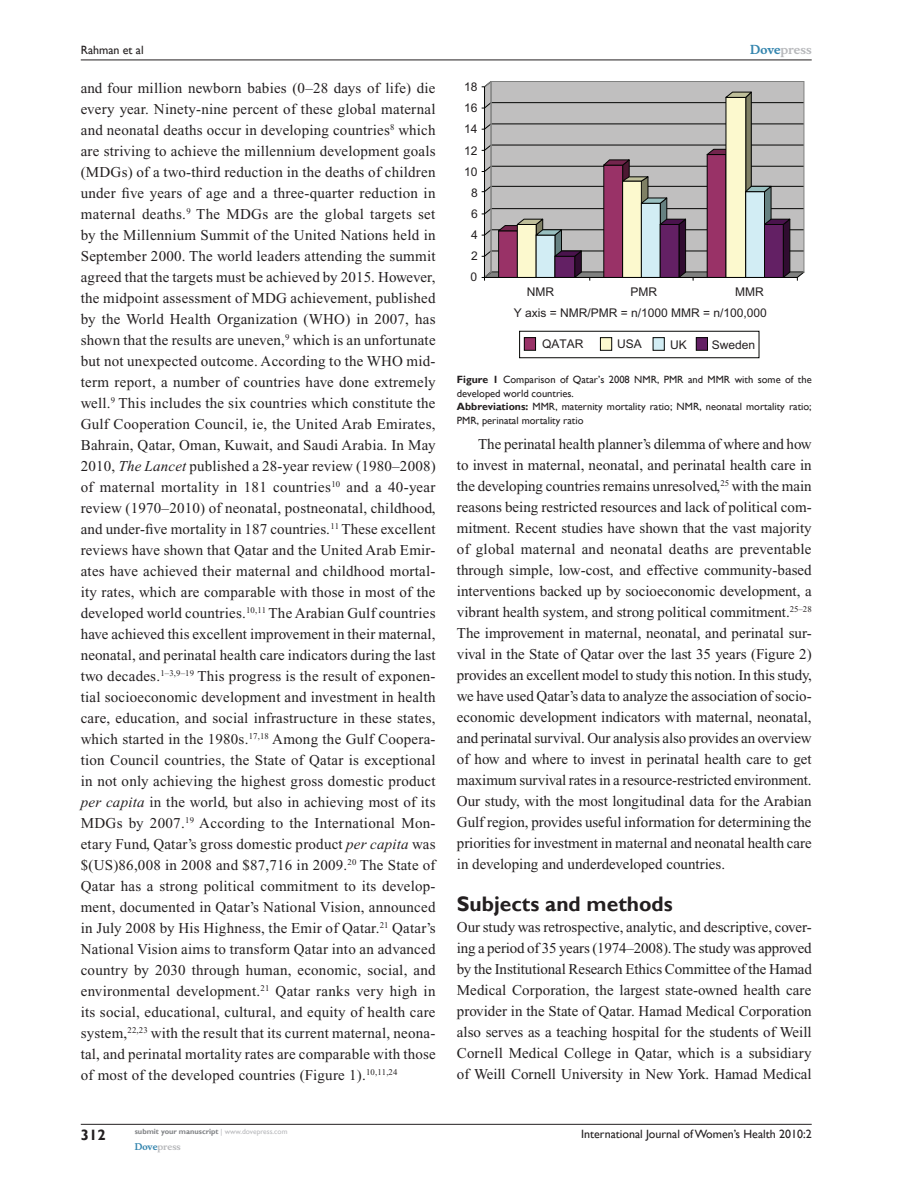
<style>
.page{position:relative;width:918px;height:1188px;background:#fff}
.page>*{position:absolute;margin:0;border:0;box-sizing:border-box;transform-origin:0 0}
.t1{font:700 21px "Gill Sans";color:#231f20}
.t2{font:15px/21px "Times New Roman";color:#231f20;text-align:justify}
.t3{font:700 15px "Gill Sans";color:#231f20}
.t4{font:12px/20.5px "Arial";color:#231f20;text-align:right}
.t5{font:12px "Gill Sans";color:#231f20}
.t6{font:700 12px "Musee";color:#b8b9bc}
.t7{font:10.5px/13.5px "Gill Sans";color:#231f20}
.t8{font:700 9px "Musee";color:#b8b9bc}
.t9{font:700 7.5px "Gill Sans";color:#808285}
.s1{font-style:italic}
.s2{color:#3485ae}
.s3{font-weight:700}
.s4{font-weight:400;color:#b8b9bc}
</style>
<div class="page">
<hr style="left:81px;top:1124px;width:731px;height:1px;background:#231f20">
<hr style="left:81px;top:60px;width:731px;height:1px;background:#231f20">
<svg style="left:482px;top:81px;width:323px;height:200px;background:#afa5a8"></svg>
<div style="left:524px;top:338px;width:12px;height:12px;background:#993267"></div>
<div style="left:524px;top:337px;width:12px;height:14px;border:1px solid #040503"></div>
<div style="left:600px;top:338px;width:12px;height:12px;background:#fcf9ce"></div>
<div style="left:600px;top:337px;width:12px;height:14px;border:1px solid #040503"></div>
<div style="left:653px;top:338px;width:11px;height:12px;background:#d2edf4"></div>
<div style="left:653px;top:337px;width:12px;height:14px;border:1px solid #040503"></div>
<div style="left:696px;top:338px;width:12px;height:12px;background:#632064"></div>
<div style="left:696px;top:337px;width:12px;height:14px;border:1px solid #040503"></div>
<p class="t5" style="left:81px;top:43px;width:64px">Rahman et al</p>
<p class="t2" style="left:81px;top:77px;width:357px">and four million newborn babies (0–28 days of life) die every year. Ninety-nine percent of these global maternal and neonatal deaths occur in developing countries<sup>8</sup> which are striving to achieve the millennium development goals (MDGs) of a two-third reduction in the deaths of children under five years of age and a three-quarter reduction in maternal deaths.<sup>9</sup> The MDGs are the global targets set by the Millennium Summit of the United Nations held in September 2000. The world leaders attending the summit agreed that the targets must be achieved by 2015. However, the midpoint assessment of MDG achievement, published by the World Health Organization (WHO) in 2007, has shown that the results are uneven,<sup>9</sup> which is an unfortunate but not unexpected outcome. According to the WHO mid&shy;term report, a number of countries have done extremely well.<sup>9</sup> This includes the six countries which constitute the Gulf Cooperation Council, ie, the United Arab Emirates, Bahrain, Qatar, Oman, Kuwait, and Saudi Arabia. In May 2010, <span class="s1">The Lancet</span> published a 28-year review (1980–2008) of maternal mortality in 181 countries<sup>10</sup> and a 40-year review (1970–2010) of neonatal, postneonatal, childhood, and under-five mortality in 187 countries.<sup>11</sup> These excellent reviews have shown that Qatar and the United Arab Emir&shy;ates have achieved their maternal and childhood mortal&shy;ity rates, which are comparable with those in most of the developed world countries.<sup>10,11</sup> The Arabian Gulf countries have achieved this excellent improvement in their maternal, neonatal, and perinatal health care indicators during the last two decades.<sup>1–3,9–19</sup> This progress is the result of exponen&shy;tial socioeconomic development and investment in health care, education, and social infrastructure in these states, which started in the 1980s.<sup>17,18</sup> Among the Gulf Coopera&shy;tion Council countries, the State of Qatar is exceptional in not only achieving the highest gross domestic product <span class="s1">per capita</span> in the world, but also in achieving most of its MDGs by 2007.<sup>19</sup> According to the International Mon&shy;etary Fund, Qatar’s gross domestic product <span class="s1">per capita</span> was $(US)86,008 in 2008 and $87,716 in 2009.<sup>20</sup> The State of Qatar has a strong political commitment to its develop&shy;ment, documented in Qatar’s National Vision, announced in July 2008 by His Highness, the Emir of Qatar.<sup>21</sup> Qatar’s National Vision aims to transform Qatar into an advanced country by 2030 through human, economic, social, and environmental development.<sup>21</sup> Qatar ranks very high in its social, educational, cultural, and equity of health care system,<sup>22,23</sup> with the result that its current maternal, neona&shy;tal, and perinatal mortality rates are comparable with those of most of the developed countries (Figure 1).<sup>10,11,24</sup></p>
<p class="t4" style="left:464px;top:77px;width:15px">18</p>
<p class="t4" style="left:464px;top:98px;width:15px">16</p>
<p class="t4" style="left:464px;top:119px;width:15px">14</p>
<p class="t4" style="left:464px;top:140px;width:15px">12</p>
<p class="t4" style="left:464px;top:161px;width:15px">10</p>
<p class="t4" style="left:471px;top:182px;width:8px">8</p>
<p class="t4" style="left:471px;top:204px;width:8px">6</p>
<p class="t4" style="left:471px;top:225px;width:8px">4</p>
<p class="t4" style="left:471px;top:246px;width:8px">2</p>
<p class="t4" style="left:471px;top:267px;width:8px">0</p>
<p class="t6" style="left:750px;top:43px;width:63px"><span class="s2">Dove</span>press</p>
<p class="t4" style="left:514px;top:282px;width:255px">MMR<br>Y axis = NMR/PMR = n/1000 MMR = n/100,000</p>
<p class="t4" style="left:631px;top:282px;width:28px">PMR</p>
<p class="t4" style="left:527px;top:282px;width:29px">NMR</p>
<p class="t4" style="left:542px;top:334px;width:43px">QATAR</p>
<p class="t4" style="left:617px;top:334px;width:26px">USA</p>
<p class="t4" style="left:670px;top:334px;width:18px">UK</p>
<p class="t4" style="left:712px;top:334px;width:45px">Sweden</p>
<p class="t7" style="left:457px;top:373px;width:356px"><span class="s3">Figure 1</span> Comparison of Qatar’s 2008 NMR, PMR and MMR with some of the developed world countries.<br><span class="s3">Abbreviations:</span> MMR, maternity mortality ratio; NMR, neonatal mortality ratio; PMR, perinatal mortality ratio</p>
<p class="t2" style="left:457px;top:434px;width:357px;text-indent:21px">The perinatal health planner’s dilemma of where and how to invest in maternal, neonatal, and perinatal health care in the developing countries remains unresolved,<sup>25</sup> with the main reasons being restricted resources and lack of political com&shy;mitment. Recent studies have shown that the vast majority of global maternal and neonatal deaths are preventable through simple, low-cost, and effective community-based interventions backed up by socioeconomic development, a vibrant health system, and strong political commitment.<sup>25–28<br></sup>The improvement in maternal, neonatal, and perinatal sur&shy;vival in the State of Qatar over the last 35 years (Figure 2) provides an excellent model to study this notion. In this study, we have used Qatar’s data to analyze the association of socio&shy;economic development indicators with maternal, neonatal, and perinatal survival. Our analysis also provides an overview of how and where to invest in perinatal health care to get maximum survival rates in a resource-restricted environment.<br>Our study, with the most longitudinal data for the Arabian Gulf region, provides useful information for determining the priorities for investment in maternal and neonatal health care in developing and underdeveloped countries.</p>
<h1 class="t1" style="left:457px;top:891px;width:217px">Subjects and methods</h1>
<p class="t2" style="left:457px;top:917px;width:357px">Our study was retrospective, analytic, and descriptive, cover&shy;ing a period of 35 years (1974–2008). The study was approved by the Institutional Research Ethics Committee of the Hamad Medical Corporation, the largest state-owned health care provider in the State of Qatar. Hamad Medical Corporation also serves as a teaching hospital for the students of Weill Cornell Medical College in Qatar, which is a subsidiary of Weill Cornell University in New York. Hamad Medical</p>
<p class="t3" style="left:81px;top:1126px;width:26px">312</p>
<p class="t9" style="left:135px;top:1127px;width:154px">submit your manuscript <span class="s4">| www.dovepress.com</span></p>
<p class="t8" style="left:135px;top:1141px;width:48px"><span class="s2">Dove</span>press</p>
<p class="t5" style="left:581px;top:1127px;width:232px">International Journal of Women’s Health 2010:2</p>
</div>
